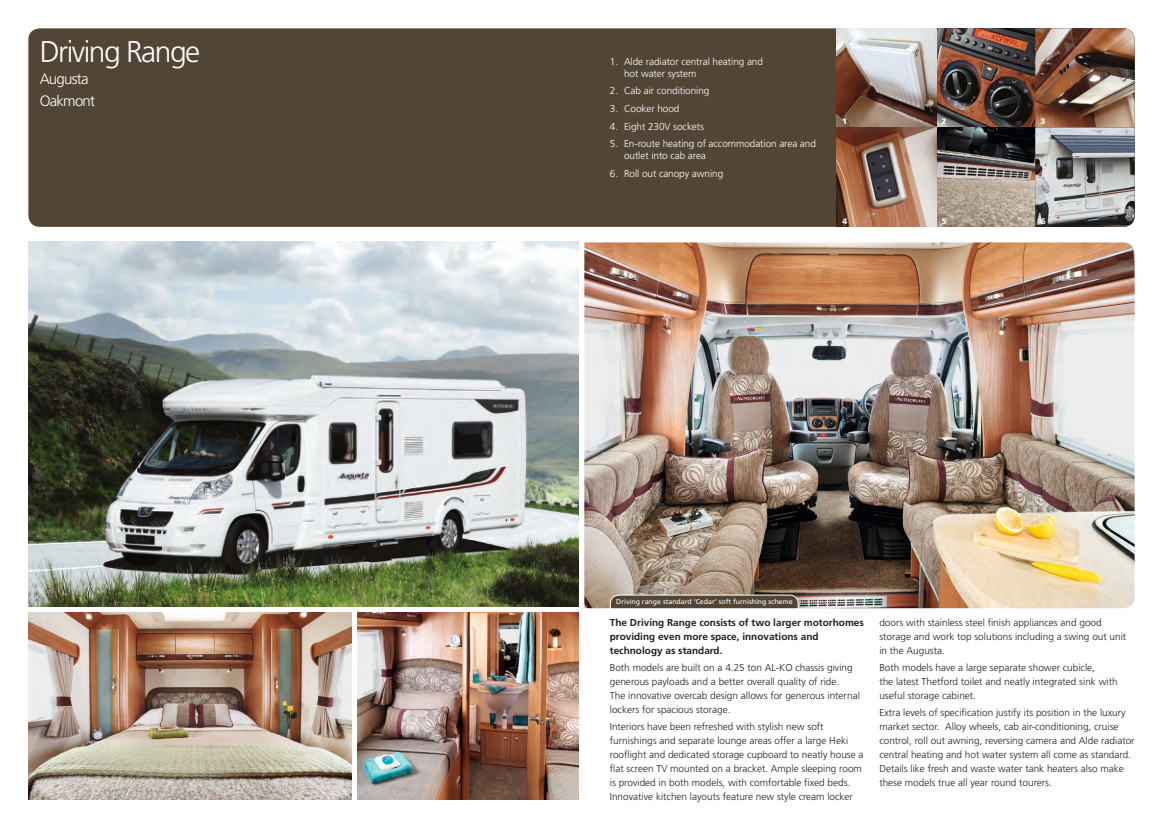
<style>
.page{position:relative;width:1163px;height:828px;background:#fff}
.page>*{position:absolute;margin:0;border:0;box-sizing:border-box;transform-origin:0 0}
.t1{font:300 30px "Frutiger";letter-spacing:-.05em;color:#fff}
.t2{font:300 15px "Frutiger";letter-spacing:-.05em;color:#fff}
.coloured_body_copy{font:300 10px/14px "Frutiger";color:#231f20}
.coloured_body_copy-2{font:300 10px/12px "Frutiger";letter-spacing:-.005em;color:#fff}
.coloured_body_copy-3{font:700 10px/14px "Frutiger LT";color:#231f20}
.key_features{font:900 8px "Frutiger";color:#fff}
.key_features-2{font:7px "Frutiger";color:#fff}
</style>
<div class="page">
<div style="left:28px;top:28px;width:1106px;height:199px;background:#524536;border-radius:11px"></div>
<img style="left:28px;top:241px;width:550px;height:366px">
<img style="left:357px;top:612px;width:221px;height:187px">
<img style="left:28px;top:612px;width:323px;height:187px">
<img style="left:584px;top:242px;width:550px;height:366px">
<svg style="left:609px;top:594px;width:190px;height:15px;background:#6b5f52"></svg>
<img style="left:935px;top:28px;width:100px;height:100px">
<svg style="left:836px;top:28px;width:99px;height:100px;background:#a99a93"></svg>
<svg style="left:935px;top:128px;width:100px;height:99px;background:#7d756d"></svg>
<svg style="left:836px;top:128px;width:99px;height:99px;background:#9d7967"></svg>
<img style="left:1035px;top:28px;width:99px;height:199px">
<p class="t1" style="left:40px;top:35px;width:162px">Driving Range</p>
<p class="t2" style="left:40px;top:70px;width:50px">Augusta</p>
<p class="t2" style="left:40px;top:92px;width:57px">Oakmont</p>
<p class="coloured_body_copy-2" style="left:624px;top:55px;width:140px;text-indent:-14px">1. Alde radiator central heating and hot water system</p>
<p class="coloured_body_copy-2" style="left:609px;top:85px;width:101px">2. Cab air conditioning</p>
<p class="coloured_body_copy-2" style="left:609px;top:102px;width:71px">3. Cooker hood</p>
<p class="coloured_body_copy-2" style="left:609px;top:120px;width:96px">4. Eight 230V sockets</p>
<p class="coloured_body_copy-2" style="left:624px;top:138px;width:193px;text-indent:-14px">5. En-route heating of accommodation area and outlet into cab area</p>
<p class="coloured_body_copy-2" style="left:609px;top:167px;width:115px">6. Roll out canopy awning</p>
<p class="key_features" style="left:841px;top:116px;width:6px">1</p>
<p class="key_features" style="left:941px;top:116px;width:6px">2</p>
<p class="key_features" style="left:1040px;top:116px;width:6px">3</p>
<p class="key_features" style="left:842px;top:216px;width:6px">4</p>
<p class="key_features" style="left:941px;top:216px;width:6px">5</p>
<p class="key_features" style="left:1040px;top:216px;width:6px">6</p>
<p class="key_features-2" style="left:616px;top:597px;width:178px">Driving range standard ‘Cedar’ soft furnishing scheme</p>
<p class="coloured_body_copy-3" style="left:609px;top:615px;width:255px">The Driving Range consists of two larger motorhomes providing even more space, innovations and technology as standard.</p>
<p class="coloured_body_copy" style="left:609px;top:660px;width:251px">Both models are built on a 4.25 ton AL-KO chassis giving generous payloads and a better overall quality of ride.<br>The innovative overcab design allows for generous internal lockers for spacious storage.</p>
<p class="coloured_body_copy" style="left:609px;top:719px;width:255px">Interiors have been refreshed with stylish new soft furnishings and separate lounge areas offer a large Heki rooflight and dedicated storage cupboard to neatly house a flat screen TV mounted on a bracket. Ample sleeping room is provided in both models, with comfortable fixed beds.<br>Innovative kitchen layouts feature new style cream locker</p>
<p class="coloured_body_copy" style="left:879px;top:615px;width:248px">doors with stainless steel finish appliances and good storage and work top solutions including a swing out unit in the Augusta.</p>
<p class="coloured_body_copy" style="left:879px;top:660px;width:240px">Both models have a large separate shower cubicle,<br>the latest Thetford toilet and neatly integrated sink with useful storage cabinet.</p>
<p class="coloured_body_copy" style="left:879px;top:706px;width:257px">Extra levels of specification justify its position in the luxury market sector. Alloy wheels, cab air-conditioning, cruise control, roll out awning, reversing camera and Alde radiator central heating and hot water system all come as standard.<br>Details like fresh and waste water tank heaters also make these models true all year round tourers.</p>
</div>
